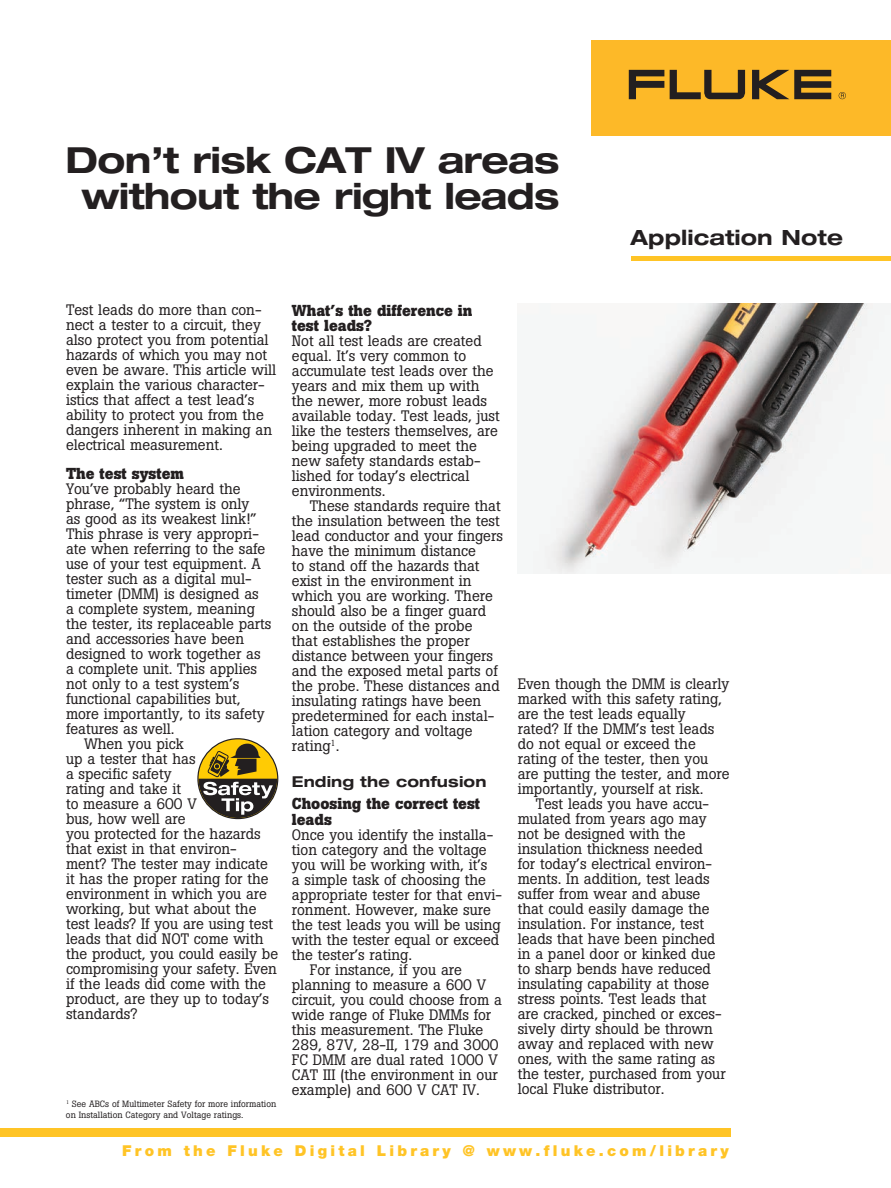
<style>
.page{position:relative;width:891px;height:1188px;background:#fff}
.page>*{position:absolute;margin:0;border:0;box-sizing:border-box;transform-origin:0 0}
.t1{font:700 expanded 36px/36px "Helvetica Neue LT Std";letter-spacing:-.02em;color:#231f20;text-align:center}
.t2{font:700 expanded 21px "Helvetica Neue LT Std";letter-spacing:.005em;color:#231f20}
.t3{font:700 15.75px/15.8px "Boton Pro";color:#231f20}
.t4{font:15px/15px "Boton Pro";color:#231f20}
.t5{font:900 15px "Helvetica Neue LT Pro";letter-spacing:.215em;color:#ffc426}
.t6{font:700 expanded 15px "Helvetica Neue LT Std";letter-spacing:.01em;color:#231f20}
.t7{font:9px/10.5px "Boton Pro";color:#231f20}
</style>
<div class="page">
<div style="left:592px;top:40px;width:299px;height:96px;background:#fdb928"></div>
<svg style="left:629px;top:70px;width:35px;height:29px"></svg>
<svg style="left:752px;top:70px;width:79px;height:29px"></svg>
<svg style="left:670px;top:70px;width:75px;height:29px"></svg>
<svg style="left:839px;top:92px;width:7px;height:7px"></svg>
<div style="left:0;top:1128px;width:730px;height:8px;background:#ffc426"></div>
<div style="left:631px;top:256px;width:260px;height:5px;background:#ffc426"></div>
<svg style="left:199px;top:742px;width:78px;height:76px"></svg>
<img style="left:533px;top:304px;width:358px;height:270px">
<h1 class="t1" style="left:66px;top:141px;width:495px">Don’t risk CAT IV areas without the right leads</h1>
<h2 class="t2" style="left:631px;top:224px;width:214px">Application Note</h2>
<p class="t4" style="left:66px;top:302px;width:212px">Test leads do more than con&shy;nect a tester to a circuit, they also protect you from potential hazards of which you may not even be aware. This article will explain the various character&shy;istics that affect a test lead’s ability to protect you from the dangers inherent in making an electrical measurement.</p>
<p class="t3" style="left:66px;top:466px;width:120px">The test system</p>
<p class="t4" style="left:66px;top:482px;width:176px">You’ve probably heard the</p>
<p class="t4" style="left:66px;top:497px;width:185px">phrase, “The system is only</p>
<p class="t4" style="left:66px;top:512px;width:192px">as good as its weakest link!”</p>
<p class="t4" style="left:66px;top:527px;width:194px">This phrase is very appropri-</p>
<p class="t4" style="left:66px;top:542px;width:201px">ate when referring to the safe</p>
<p class="t4" style="left:66px;top:557px;width:197px">use of your test equipment. A</p>
<p class="t4" style="left:66px;top:572px;width:187px">tester such as a digital mul-</p>
<p class="t4" style="left:66px;top:587px;width:194px">timeter (DMM) is designed as</p>
<p class="t4" style="left:66px;top:602px;width:190px">a complete system, meaning</p>
<p class="t4" style="left:66px;top:617px;width:207px">the tester, its replaceable parts</p>
<p class="t4" style="left:66px;top:632px;width:180px">and accessories have been</p>
<p class="t4" style="left:66px;top:647px;width:196px">designed to work together as</p>
<p class="t4" style="left:66px;top:662px;width:193px">a complete unit. This applies</p>
<p class="t4" style="left:66px;top:677px;width:175px">not only to a test system’s</p>
<p class="t4" style="left:66px;top:692px;width:176px">functional capabilities but,</p>
<p class="t4" style="left:66px;top:707px;width:200px">more importantly, to its safety</p>
<p class="t4" style="left:66px;top:722px;width:110px">features as well.</p>
<p class="t4" style="left:84px;top:737px;width:101px">When you pick</p>
<p class="t4" style="left:66px;top:752px;width:131px">up a tester that has</p>
<p class="t4" style="left:66px;top:767px;width:107px">a specific safety</p>
<p class="t4" style="left:66px;top:782px;width:117px">rating and take it</p>
<p class="t4" style="left:66px;top:797px;width:132px">to measure a 600 V</p>
<p class="t4" style="left:66px;top:812px;width:121px">bus, how well are</p>
<p class="t4" style="left:66px;top:827px;width:196px">you protected for the hazards</p>
<p class="t4" style="left:66px;top:842px;width:172px">that exist in that environ-</p>
<p class="t4" style="left:66px;top:857px;width:204px">ment? The tester may indicate</p>
<p class="t4" style="left:66px;top:872px;width:204px">it has the proper rating for the</p>
<p class="t4" style="left:66px;top:887px;width:203px">environment in which you are</p>
<p class="t4" style="left:66px;top:902px;width:192px">working, but what about the</p>
<p class="t4" style="left:66px;top:917px;width:209px">test leads? If you are using test</p>
<p class="t4" style="left:66px;top:932px;width:199px">leads that did NOT come with</p>
<p class="t4" style="left:66px;top:947px;width:214px">the product, you could easily be</p>
<p class="t4" style="left:66px;top:962px;width:212px">compromising your safety. Even</p>
<p class="t4" style="left:66px;top:977px;width:202px">if the leads did come with the</p>
<p class="t4" style="left:66px;top:992px;width:205px">product, are they up to today’s</p>
<p class="t4" style="left:66px;top:1007px;width:73px">standards?</p>
<p class="t7" style="left:66px;top:1099px;width:212px"><sup>1</sup> See ABCs of Multimeter Safety for more information on Installation Category and Voltage ratings.</p>
<p class="t3" style="left:292px;top:302px;width:182px">What’s the difference in test leads?</p>
<p class="t4" style="left:292px;top:334px;width:210px">Not all test leads are created equal. It’s very common to accumulate test leads over the years and mix them up with the newer, more robust leads available today. Test leads, just like the testers themselves, are being upgraded to meet the new safety standards estab&shy;lished for today’s electrical environments.</p>
<p class="t4" style="left:292px;top:499px;width:213px;text-indent:18px">These standards require that the insulation between the test lead conductor and your fingers have the minimum distance<br>to stand off the hazards that exist in the environment in which you are working. There should also be a finger guard on the outside of the probe<br>that establishes the proper distance between your fingers and the exposed metal parts of the probe. These distances and insulating ratings have been predetermined for each instal&shy;lation category and voltage rating<sup>1</sup>.</p>
<p class="t6" style="left:292px;top:772px;width:196px">Ending the confusion</p>
<p class="t3" style="left:292px;top:796px;width:190px">Choosing the correct test leads</p>
<p class="t4" style="left:292px;top:827px;width:203px">Once you identify the installa-</p>
<p class="t4" style="left:292px;top:842px;width:196px">tion category and the voltage</p>
<p class="t4" style="left:292px;top:857px;width:197px">you will be working with, it’s</p>
<p class="t4" style="left:292px;top:872px;width:196px">a simple task of choosing the</p>
<p class="t4" style="left:292px;top:887px;width:212px">appropriate tester for that envi-</p>
<p class="t4" style="left:292px;top:902px;width:201px">ronment. However, make sure</p>
<p class="t4" style="left:292px;top:917px;width:210px">the test leads you will be using</p>
<p class="t4" style="left:292px;top:932px;width:209px">with the tester equal or exceed</p>
<p class="t4" style="left:292px;top:947px;width:122px">the tester’s rating.</p>
<p class="t4" style="left:310px;top:962px;width:154px">For instance, if you are</p>
<p class="t4" style="left:292px;top:977px;width:196px">planning to measure a 600 V</p>
<p class="t4" style="left:292px;top:992px;width:212px">circuit, you could choose from a</p>
<p class="t4" style="left:292px;top:1007px;width:201px">wide range of Fluke DMMs for</p>
<p class="t4" style="left:292px;top:1022px;width:193px">this measurement. The Fluke</p>
<p class="t4" style="left:292px;top:1037px;width:208px">289, 87V, 28-II, 179 and 3000</p>
<p class="t4" style="left:292px;top:1052px;width:208px">FC DMM are dual rated 1000 V</p>
<p class="t4" style="left:292px;top:1067px;width:207px">CAT III (the environment in our</p>
<p class="t4" style="left:292px;top:1082px;width:190px">example) and 600 V CAT IV.</p>
<p class="t4" style="left:518px;top:677px;width:213px">Even though the DMM is clearly marked with this safety rating, are the test leads equally rated? If the DMM’s test leads do not equal or exceed the rating of the tester, then you are putting the tester, and more importantly, yourself at risk.</p>
<p class="t4" style="left:518px;top:797px;width:210px;text-indent:18px">Test leads you have accu&shy;mulated from years ago may not be designed with the insulation thickness needed<br>for today’s electrical environ&shy;ments. In addition, test leads suffer from wear and abuse that could easily damage the insulation. For instance, test leads that have been pinched in a panel door or kinked due to sharp bends have reduced insulating capability at those stress points. Test leads that are cracked, pinched or exces&shy;sively dirty should be thrown away and replaced with new ones, with the same rating as the tester, purchased from your local Fluke distributor.</p>
<p class="t5" style="left:122px;top:1141px;width:608px">From the Fluke Digital Library @ www.fluke.com/library</p>
</div>
